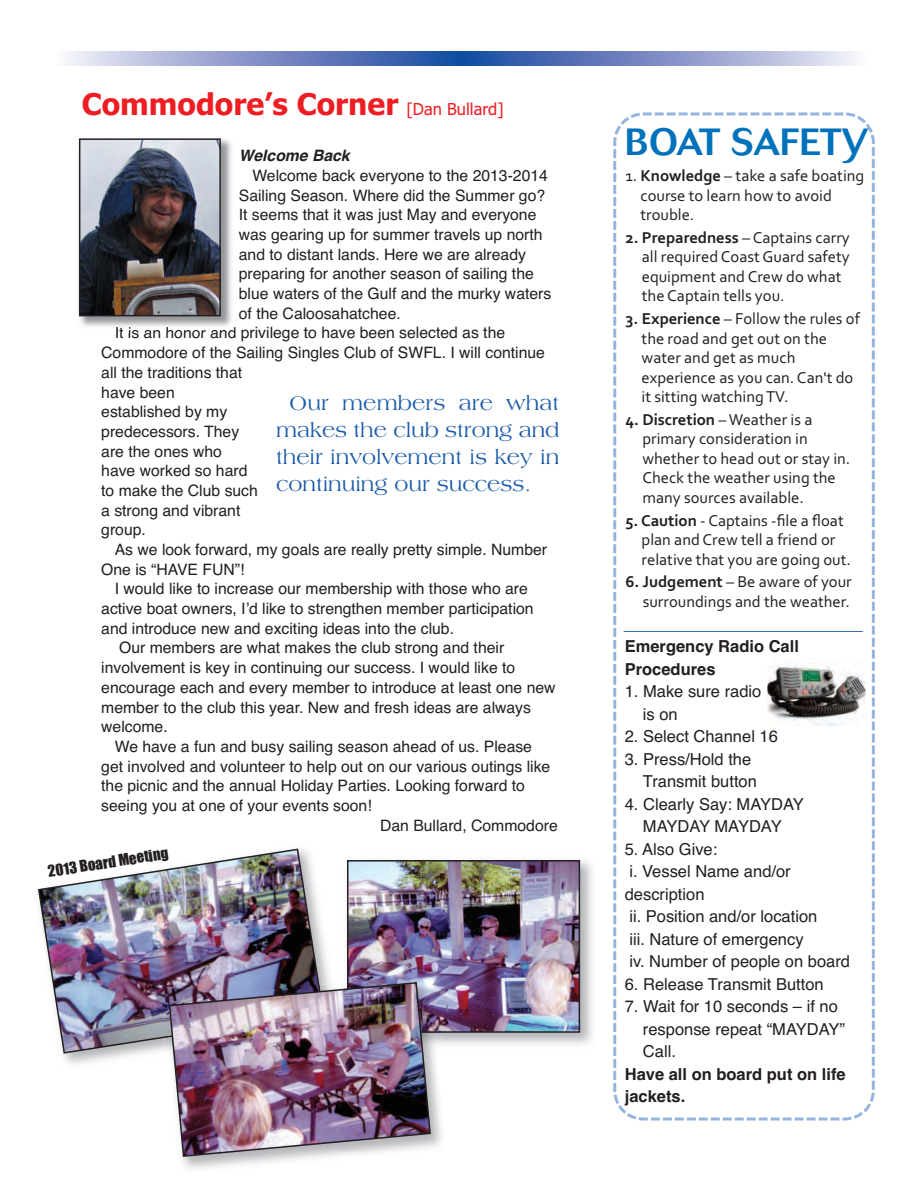
<style>
.page{position:relative;width:918px;height:1188px;background:#fff}
.page>*{position:absolute;margin:0;border:0;box-sizing:border-box;transform-origin:0 0}
.t1{font:500 37.5px "Cosmos";letter-spacing:-.005em;color:#0072bc}
.t2{font:700 30px "Tahoma";color:#ee1d23}
.t3{font:21px/27px "Americana";color:#1a5aa9;text-align:justify}
.t4{font:16.5px/19.5px "Corbel";color:#231f20}
.t5{font:16.5px/22.5px "Helvetica";color:#231f20}
.t6{font:700 16.5px/22.5px "Helvetica";color:#231f20}
.t7{font:15.75px "Helvetica";color:#231f20}
.t8{font:italic 700 15.75px "Helvetica";color:#231f20}
.t9{font:15px "Impact";color:#231f20}
.s1{font-weight:400;font-size:16.5px}
.s2{font-weight:700}
</style>
<div class="page">
<img style="left:67px;top:52px;width:789px;height:13px">
<img style="left:78px;top:139px;width:158px;height:194px">
<img style="left:116px;top:327px;width:103px;height:6px">
<img style="left:82px;top:141px;width:136px;height:172px">
<div style="left:79px;top:138px;width:142px;height:178px;border:2px solid #231f20"></div>
<svg style="left:613px;top:112px;width:262px;height:1009px"></svg>
<svg style="left:635px;top:1115px;width:16px;height:6px"></svg>
<svg style="left:623px;top:631px;width:241px;height:1px"></svg>
<img style="left:767px;top:659px;width:98px;height:66px">
<img style="left:37px;top:848px;width:288px;height:207px">
<img style="left:452px;top:860px;width:140px;height:185px">
<img style="left:350px;top:863px;width:227px;height:167px">
<div style="left:347px;top:860px;width:233px;height:173px;border:2px solid #231f20"></div>
<img style="left:161px;top:985px;width:7px;height:52px">
<img style="left:432px;top:982px;width:11px;height:71px">
<img style="left:348px;top:974px;width:93px;height:57px">
<img style="left:168px;top:981px;width:264px;height:177px">
<h2 class="t2" style="left:82px;top:92px;width:423px">Commodore’s Corner <span class="s1">[Dan Bullard]</span></h2>
<p class="t8" style="left:239px;top:150px;width:112px">Welcome Back</p>
<p class="t7" style="left:252px;top:170px;width:297px">Welcome back everyone to the 2013-2014</p>
<p class="t7" style="left:239px;top:189px;width:308px">Sailing Season. Where did the Summer go?</p>
<p class="t7" style="left:239px;top:209px;width:299px">It seems that it was just May and everyone</p>
<p class="t7" style="left:239px;top:229px;width:305px">was gearing up for summer travels up north</p>
<p class="t7" style="left:239px;top:248px;width:289px">and to distant lands. Here we are already</p>
<p class="t7" style="left:239px;top:268px;width:297px">preparing for another season of sailing the</p>
<p class="t7" style="left:239px;top:288px;width:314px">blue waters of the Gulf and the murky waters</p>
<p class="t7" style="left:239px;top:307px;width:163px">of the Caloosahatchee.</p>
<p class="t7" style="left:115px;top:327px;width:392px">It is an honor and privilege to have been selected as the</p>
<p class="t7" style="left:101px;top:347px;width:445px">Commodore of the Sailing Singles Club of SWFL. I will continue</p>
<p class="t7" style="left:101px;top:367px;width:142px">all the traditions that</p>
<p class="t7" style="left:101px;top:386px;width:75px">have been</p>
<p class="t7" style="left:101px;top:406px;width:128px">established by my</p>
<p class="t7" style="left:101px;top:426px;width:140px">predecessors. They</p>
<p class="t7" style="left:101px;top:445px;width:122px">are the ones who</p>
<p class="t7" style="left:101px;top:465px;width:148px">have worked so hard</p>
<p class="t7" style="left:101px;top:485px;width:158px">to make the Club such</p>
<p class="t7" style="left:101px;top:504px;width:141px">a strong and vibrant</p>
<p class="t7" style="left:101px;top:524px;width:46px">group.</p>
<p class="t7" style="left:115px;top:544px;width:434px">As we look forward, my goals are really pretty simple. Number</p>
<p class="t7" style="left:101px;top:563px;width:145px">One is “HAVE FUN”!</p>
<p class="t7" style="left:115px;top:583px;width:415px">I would like to increase our membership with those who are</p>
<p class="t7" style="left:101px;top:603px;width:434px">active boat owners, I’d like to strengthen member participation</p>
<p class="t7" style="left:101px;top:622px;width:354px">and introduce new and exciting ideas into the club.</p>
<p class="t7" style="left:119px;top:642px;width:387px">Our members are what makes the club strong and their</p>
<p class="t7" style="left:101px;top:662px;width:416px">involvement is key in continuing our success. I would like to</p>
<p class="t7" style="left:101px;top:682px;width:456px">encourage each and every member to introduce at least one new</p>
<p class="t7" style="left:101px;top:701px;width:431px">member to the club this year. New and fresh ideas are always</p>
<p class="t7" style="left:101px;top:721px;width:68px">welcome.</p>
<p class="t7" style="left:115px;top:741px;width:419px">We have a fun and busy sailing season ahead of us. Please</p>
<p class="t7" style="left:101px;top:760px;width:451px">get involved and volunteer to help out on our various outings like</p>
<p class="t7" style="left:101px;top:780px;width:425px">the picnic and the annual Holiday Parties. Looking forward to</p>
<p class="t7" style="left:101px;top:800px;width:272px">seeing you at one of your events soon!</p>
<p class="t7" style="left:380px;top:819px;width:179px">Dan Bullard, Commodore</p>
<h3 class="t3" style="left:276px;top:390px;width:285px;text-indent:14px">Our members are what makes the club strong and their involvement is key in continuing our success.</h3>
<p class="t9" style="left:47px;top:867px;width:123px;rotate:-9deg">2013 Board Meeting</p>
<h1 class="t1" style="left:625px;top:129px;width:245px">BOAT SAFETY</h1>
<p class="t4" style="left:641px;top:167px;width:225px;text-indent:-15px">1. <span class="s2">Knowledge</span> – take a safe boating course to learn how to avoid trouble.</p>
<p class="t4" style="left:642px;top:229px;width:210px;text-indent:-16px"><span class="s2">2. Preparedness</span> – Captains carry all required Coast Guard safety equipment and Crew do what the Captain tells you.</p>
<p class="t4" style="left:642px;top:310px;width:220px;text-indent:-16px"><span class="s2">3. Experience</span> – Follow the rules of the road and get out on the water and get as much experience as you can. Can't do it sitting watching TV.</p>
<p class="t4" style="left:642px;top:411px;width:209px;text-indent:-17px"><span class="s2">4. Discretion</span> – Weather is a primary consideration in whether to head out or stay in.<br>Check the weather using the many sources available.</p>
<p class="t4" style="left:642px;top:512px;width:211px;text-indent:-16px"><span class="s2">5. Caution</span> ‐ Captains ‐file a float plan and Crew tell a friend or relative that you are going out.</p>
<p class="t4" style="left:625px;top:574px;width:228px;text-align:right"><span class="s2">6. Judgement</span> – Be aware of your surroundings and the weather.</p>
<p class="t6" style="left:625px;top:637px;width:176px">Emergency Radio Call<br>Procedures</p>
<p class="t5" style="left:643px;top:682px;width:120px;text-indent:-18px">1. Make sure radio is on</p>
<p class="t5" style="left:625px;top:727px;width:155px">2. Select Channel 16</p>
<p class="t5" style="left:643px;top:749px;width:116px;text-indent:-18px">3. Press/Hold the<br>Transmit button</p>
<p class="t5" style="left:625px;top:794px;width:181px;text-align:center">4. Clearly Say: MAYDAY<br>MAYDAY MAYDAY</p>
<p class="t5" style="left:625px;top:839px;width:227px">5. Also Give:<br>i. Vessel Name and/or description<br>ii. Position and/or location<br>iii. Nature of emergency<br>iv. Number of people on board</p>
<p class="t5" style="left:625px;top:974px;width:201px">6. Release Transmit Button</p>
<p class="t5" style="left:643px;top:997px;width:204px;text-indent:-18px">7. Wait for 10 seconds – if no response repeat “MAYDAY”<br>Call.</p>
<p class="t6" style="left:625px;top:1064px;width:222px">Have all on board put on life jackets.</p>
</div>
